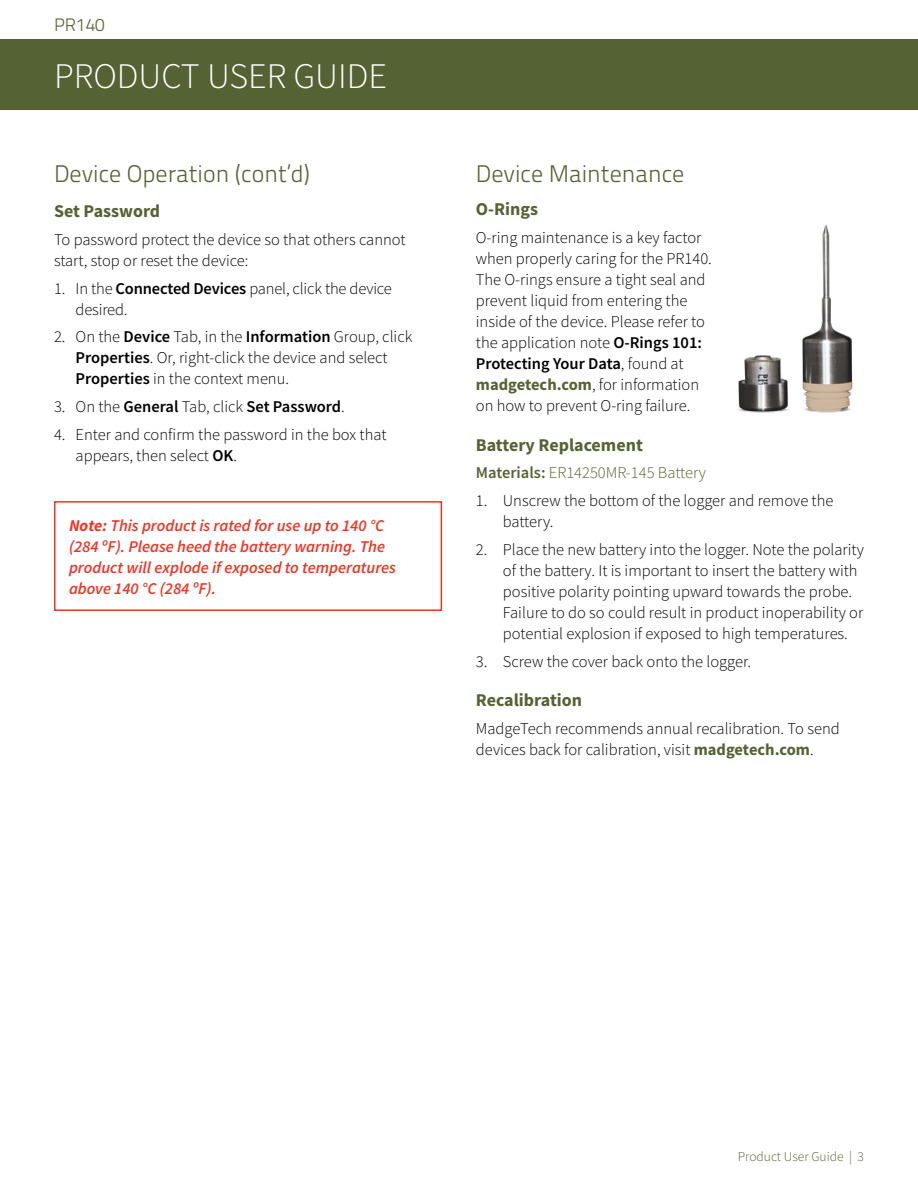
<style>
.page{position:relative;width:918px;height:1188px;background:#fff}
.page>*{position:absolute;margin:0;border:0;box-sizing:border-box;transform-origin:0 0}
.t1{font:300 36px "Source Sans Pro";color:#fff}
.t2{font:300 24px "Titillium Text 22 L";color:#556234}
.t3{font:700 18px "Source Sans Pro";color:#556234}
.t4{font:300 18px "Titillium Text 22 L";color:#556234}
.t5{font:300 16.5px/21px "Source Sans Pro";color:#000}
.t6{font:italic 600 16.5px/21px "Source Sans Pro";color:#ee3525}
.t7{font:600 16.5px "Source Sans Pro";color:#000}
.t8{font:300 16.5px "Source Sans Pro";color:#556234}
.t9{font:300 13.5px "Source Sans Pro";color:#556234}
.s1{font-weight:600}
.s2{font-weight:300}
.s3{font-weight:700}
.s4{font-weight:700;color:#556234}
</style>
<div class="page">
<div style="left:0;top:39px;width:918px;height:71px;background:#556234"></div>
<img style="left:737px;top:224px;width:116px;height:189px">
<div style="left:54px;top:501px;width:388px;height:110px;border:2px solid #ee3525"></div>
<p class="t4" style="left:54px;top:11px;width:52px">PR140</p>
<h1 class="t1" style="left:54px;top:54px;width:335px">PRODUCT USER GUIDE</h1>
<h2 class="t2" style="left:54px;top:156px;width:258px">Device Operation (cont’d)</h2>
<p class="t3" style="left:54px;top:199px;width:108px">Set Password</p>
<p class="t5" style="left:54px;top:229px;width:353px">To password protect the device so that others cannot start, stop or reset the device:</p>
<p class="t5" style="left:76px;top:278px;width:318px;text-indent:-22px">1. In the <span class="s1">Connected Devices</span> panel, click the device desired.</p>
<p class="t5" style="left:76px;top:326px;width:338px;text-indent:-22px">2. On the <span class="s1">Device</span> Tab, in the <span class="s1">Information</span> Group, click<br><span class="s1">Properties</span>. Or, right-click the device and select<br><span class="s1">Properties</span> in the context menu.</p>
<p class="t7" style="left:54px;top:396px;width:292px"><span class="s2">3. On the</span> General <span class="s2">Tab, click</span> Set Password<span class="s2">.</span></p>
<p class="t5" style="left:76px;top:424px;width:312px;text-indent:-22px">4. Enter and confirm the password in the box that appears, then select <span class="s1">OK</span>.</p>
<p class="t6" style="left:69px;top:514px;width:329px"><span class="s3">Note:</span> This product is rated for use up to 140 °C (284 ºF). Please heed the battery warning. The product will explode if exposed to temperatures above 140 °C (284 ºF).</p>
<h2 class="t2" style="left:476px;top:156px;width:210px">Device Maintenance</h2>
<p class="t3" style="left:476px;top:197px;width:64px">O-Rings</p>
<p class="t5" style="left:476px;top:227px;width:237px">O-ring maintenance is a key factor when properly caring for the PR140.<br>The O-rings ensure a tight seal and prevent liquid from entering the inside of the device. Please refer to the application note <span class="s1">O-Rings 101:<br>Protecting Your Data</span>, found at <span class="s4">madgetech.com</span>, for information on how to prevent O-ring failure.</p>
<p class="t3" style="left:476px;top:432px;width:169px">Battery Replacement</p>
<p class="t8" style="left:476px;top:463px;width:232px"><span class="s1">Materials:</span> ER14250MR-145 Battery</p>
<p class="t5" style="left:503px;top:490px;width:332px;text-indent:-27px">1. Unscrew the bottom of the logger and remove the battery.</p>
<p class="t5" style="left:503px;top:539px;width:363px;text-indent:-27px">2. Place the new battery into the logger. Note the polarity of the battery. It is important to insert the battery with positive polarity pointing upward towards the probe.<br>Failure to do so could result in product inoperability or potential explosion if exposed to high temperatures.</p>
<p class="t5" style="left:476px;top:651px;width:277px">3. Screw the cover back onto the logger.</p>
<p class="t3" style="left:476px;top:688px;width:108px">Recalibration</p>
<p class="t5" style="left:476px;top:718px;width:365px">MadgeTech recommends annual recalibration. To send devices back for calibration, visit <span class="s4">madgetech.com</span>.</p>
<p class="t9" style="left:738px;top:1148px;width:128px">Product User Guide | 3</p>
</div>
